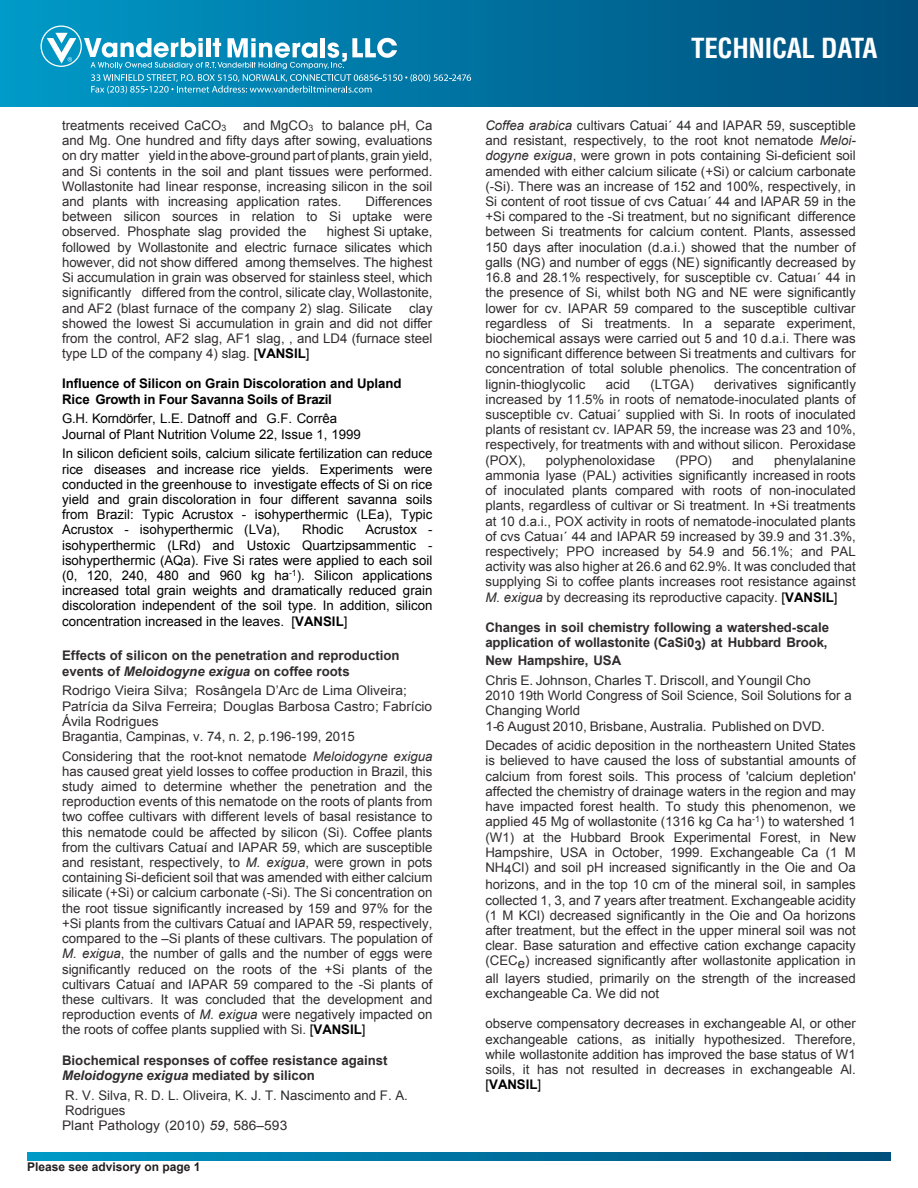
<style>
.page{position:relative;width:918px;height:1188px;background:#fff}
.page>*{position:absolute;margin:0;border:0;box-sizing:border-box;transform-origin:0 0}
.t1{font:700 condensed 27px "Helvetica";letter-spacing:-.01em;color:#fff}
.t2{font:13.2px/15.1px "Arial";color:#302c2e;text-align:justify}
.t3{font:13.2px/15.1px "Arial";color:#000;text-align:justify}
.t4{font:700 13.2px/15.3px "Arial";letter-spacing:-.005em;color:#302c2e}
.t5{font:13.2px/15.1px "Arial";color:#302c2e;scale:1.04 1}
.t6{font:13.2px/19.6px "Arial";color:#2f2b2c}
.t7{font:700 13.2px/15.3px "Arial";letter-spacing:-.01em;color:#000}
.t8{font:700 12px "Arial";color:#231f20}
.s1{font-size:8.85px}
.s2{color:#000}
.s3{font-weight:700;color:#000}
.s4{font-weight:700}
.s5{font-style:italic}
.s6{color:#302c2e}
.s7{font-style:italic;color:#302c2e}
</style>
<div class="page">
<svg style="left:27px;top:1153px;width:864px;height:8px;background:#0073a1"></svg>
<div style="left:0;top:0;width:918px;height:107px;background:linear-gradient(to right,#0099c8,#004e7b)"></div>
<svg style="left:40px;top:26px;width:431px;height:68px;background:#2c98bf"></svg>
<p class="t2" style="left:62px;top:118px;width:372px;text-indent:181px">and MgCO<span class="s1">3</span> to balance pH, Ca and Mg. One hundred and fifty days after sowing, evaluations on dry matter yield in the above-ground part of plants, grain yield, and Si contents in the soil and plant tissues were performed.<br>Wollastonite had linear response, increasing silicon in the soil and plants with increasing application rates.</p>
<p class="t2" style="left:62px;top:118px;width:166px">treatments received CaCO<span class="s1">3</span></p>
<p class="t2" style="left:62px;top:194px;width:372px;text-indent:303px">Differences between silicon sources in relation to Si uptake were observed. Phosphate slag provided the</p>
<p class="t2" style="left:62px;top:224px;width:372px;text-indent:265px">highest Si uptake, followed by Wollastonite and electric furnace silicates which however, did not show differed among themselves. The highest Si accumulation in grain was observed for stainless steel, which significantly differed from the control, silicate clay, Wollastonite, and AF2 (blast furnace of the company 2) slag. Silicate</p>
<p class="t2" style="left:62px;top:300px;width:372px;text-indent:347px">clay showed the lowest Si accumulation in grain and did not differ from the control, AF2 slag, AF1 slag, , and LD4 (furnace steel type LD of the company 4) slag. <span class="s2">[</span><span class="s3">VANSIL</span><span class="s2">]</span></p>
<p class="t7" style="left:62px;top:376px;width:341px">Influence of Silicon on Grain Discoloration and Upland<br>Rice Growth in Four Savanna Soils of Brazil</p>
<p class="t3" style="left:62px;top:411px;width:300px">G.H. Korndörfer, L.E. Datnoff and G.F. Corrêa<br>Journal of Plant Nutrition Volume 22, Issue 1, 1999</p>
<p class="t3" style="left:62px;top:446px;width:372px">In silicon deficient soils, calcium silicate fertilization can reduce rice diseases and increase rice yields. Experiments were conducted in the greenhouse to investigate effects of Si on rice yield and grain discoloration in four different savanna soils from Brazil: Typic Acrustox - isohyperthermic (LEa), Typic Acrustox - isohyperthermic (LVa),</p>
<p class="t3" style="left:62px;top:522px;width:372px;text-indent:303px">Acrustox - isohyperthermic (LRd) and Ustoxic Quartzipsammentic - isohyperthermic (AQa). Five Si rates were applied to each soil (0, 120, 240, 480 and 960 kg ha<sup>-1</sup>). Silicon applications increased total grain weights and dramatically reduced grain discoloration independent of the soil type. In addition, silicon concentration increased in the leaves. [<span class="s4">VANSIL</span>]</p>
<p class="t4" style="left:62px;top:648px;width:339px">Effects of silicon on the penetration and reproduction events of <span class="s5">Meloidogyne exigua</span> on coffee roots</p>
<p class="t5" style="left:62px;top:683px;width:357px">Rodrigo Vieira Silva; Rosângela D’Arc de Lima Oliveira;<br>Patrícia da Silva Ferreira; Douglas Barbosa Castro; Fabrício<br>Ávila Rodrigues</p>
<p class="t6" style="left:62px;top:727px;width:372px">Bragantia, Campinas, v. 74, n. 2, p.196-199, 2015<br><span class="s6">Considering that the root-knot nematode</span> <span class="s7">Meloidogyne exigua</span></p>
<p class="t2" style="left:62px;top:764px;width:372px">has caused great yield losses to coffee production in Brazil, this study aimed to determine whether the penetration and the reproduction events of this nematode on the roots of plants from two coffee cultivars with different levels of basal resistance to this nematode could be affected by silicon (Si). Coffee plants from the cultivars Catuaí and IAPAR 59, which are susceptible and resistant, respectively, to <span class="s5">M. exigua</span>, were grown in pots containing Si-deficient soil that was amended with either calcium silicate (+Si) or calcium carbonate (-Si). The Si concentration on the root tissue significantly increased by 159 and 97% for the +Si plants from the cultivars Catuaí and IAPAR 59, respectively, compared to the –Si plants of these cultivars. The population of <span class="s5">M. exigua</span>, the number of galls and the number of eggs were significantly reduced on the roots of the +Si plants of the cultivars Catuaí and IAPAR 59 compared to the -Si plants of these cultivars. It was concluded that the development and reproduction events of <span class="s5">M. exigua</span> were negatively impacted on the roots of coffee plants supplied with Si. <span class="s2">[</span><span class="s3">VANSIL</span><span class="s2">]</span></p>
<p class="t4" style="left:62px;top:1052px;width:327px">Biochemical responses of coffee resistance against<br><span class="s5">Meloidogyne exigua</span> mediated by silicon</p>
<p class="t2" style="left:62px;top:1087px;width:347px;text-align:left">R. V. Silva, R. D. L. Oliveira, K. J. T. Nascimento and F. A.<br>Rodrigues<br>Plant Pathology (2010) <span class="s5">59</span>, 586–593</p>
<p class="t3" style="left:302px;top:522px;width:43px">Rhodic</p>
<p class="t8" style="left:27px;top:1159px;width:175px">Please see advisory on page 1</p>
<h1 class="t1" style="left:691px;top:32px;width:188px">TECHNICAL DATA</h1>
<p class="t2" style="left:485px;top:118px;width:372px"><span class="s5">Coffea arabica</span> cultivars Catuai´ 44 and IAPAR 59, susceptible and resistant, respectively, to the root knot nematode <span class="s5">Meloi&shy;dogyne exigua</span>, were grown in pots containing Si-deficient soil amended with either calcium silicate (+Si) or calcium carbonate (-Si). There was an increase of 152 and 100%, respectively, in Si content of root tissue of cvs Catuaı´ 44 and IAPAR 59 in the +Si compared to the -Si treatment, but no significant difference between Si treatments for calcium content. Plants, assessed 150 days after inoculation (d.a.i.) showed that the number of galls (NG) and number of eggs (NE) significantly decreased by 16.8 and 28.1% respectively, for susceptible cv. Catuaı´ 44 in the presence of Si, whilst both NG and NE were significantly lower for cv. IAPAR 59 compared to the susceptible cultivar regardless of Si treatments. In a separate experiment, biochemical assays were carried out 5 and 10 d.a.i. There was no significant difference between Si treatments and cultivars for concentration of total soluble phenolics. The concentration of lignin-thioglycolic</p>
<p class="t2" style="left:485px;top:376px;width:372px;text-indent:229px">derivatives significantly increased by 11.5% in roots of nematode-inoculated plants of susceptible cv. Catuai´ supplied with Si. In roots of inoculated plants of resistant cv. IAPAR 59, the increase was 23 and 10%, respectively, for treatments with and without silicon. Peroxidase (POX),</p>
<p class="t2" style="left:606px;top:376px;width:26px">acid</p>
<p class="t2" style="left:651px;top:376px;width:45px">(LTGA)</p>
<p class="t2" style="left:546px;top:453px;width:111px">polyphenoloxidase</p>
<p class="t2" style="left:675px;top:453px;width:38px">(PPO)</p>
<p class="t2" style="left:732px;top:453px;width:23px">and</p>
<p class="t2" style="left:485px;top:453px;width:372px;text-indent:289px">phenylalanine ammonia lyase (PAL) activities significantly increased in roots of inoculated plants compared with roots of non-inoculated plants, regardless of cultivar or Si treatment. In +Si treatments at 10 d.a.i., POX activity in roots of nematode-inoculated plants of cvs Catuaı´ 44 and IAPAR 59 increased by 39.9 and 31.3%, respectively; PPO increased by 54.9 and 56.1%; and PAL activity was also higher at 26.6 and 62.9%. It was concluded that supplying Si to coffee plants increases root resistance against <span class="s5">M. exigua</span> by decreasing its reproductive capacity. <span class="s2">[</span><span class="s3">VANSIL</span><span class="s2">]</span></p>
<p class="t4" style="left:485px;top:620px;width:345px">Changes in soil chemistry following a watershed-scale application of wollastonite (CaSi03) at Hubbard Brook,</p>
<p class="t4" style="left:485px;top:653px;width:138px">New Hampshire, USA</p>
<p class="t5" style="left:485px;top:673px;width:354px">Chris E. Johnson, Charles T. Driscoll, and Youngil Cho<br>2010 19th World Congress of Soil Science, Soil Solutions for a Changing World<br>1-6 August 2010, Brisbane, Australia. Published on DVD.</p>
<p class="t2" style="left:485px;top:738px;width:372px">Decades of acidic deposition in the northeastern United States is believed to have caused the loss of substantial amounts of calcium from forest soils. This process of 'calcium depletion' affected the chemistry of drainage waters in the region and may have impacted forest health. To study this phenomenon, we applied 45 Mg of wollastonite (1316 kg Ca ha<sup>-1</sup>) to watershed 1 (W1) at the Hubbard Brook Experimental Forest, in New Hampshire, USA in October, 1999. Exchangeable Ca (1 M NH4Cl) and soil pH increased significantly in the Oie and Oa</p>
<p class="t2" style="left:485px;top:877px;width:372px">horizons, and in the top 10 cm of the mineral soil, in samples collected 1, 3, and 7 years after treatment. Exchangeable acidity (1 M KCl) decreased significantly in the Oie and Oa horizons after treatment, but the effect in the upper mineral soil was not clear. Base saturation and effective cation exchange capacity (CECe) increased significantly after wollastonite application in</p>
<p class="t2" style="left:485px;top:971px;width:372px">all layers studied, primarily on the strength of the increased exchangeable Ca. We did not</p>
<p class="t2" style="left:485px;top:1016px;width:372px">observe compensatory decreases in exchangeable Al, or other exchangeable cations, as initially hypothesized. Therefore, while wollastonite addition has improved the base status of W1 soils, it has not resulted in decreases in exchangeable Al. <span class="s2">[</span><span class="s3">VANSIL</span><span class="s2">]</span></p>
</div>
